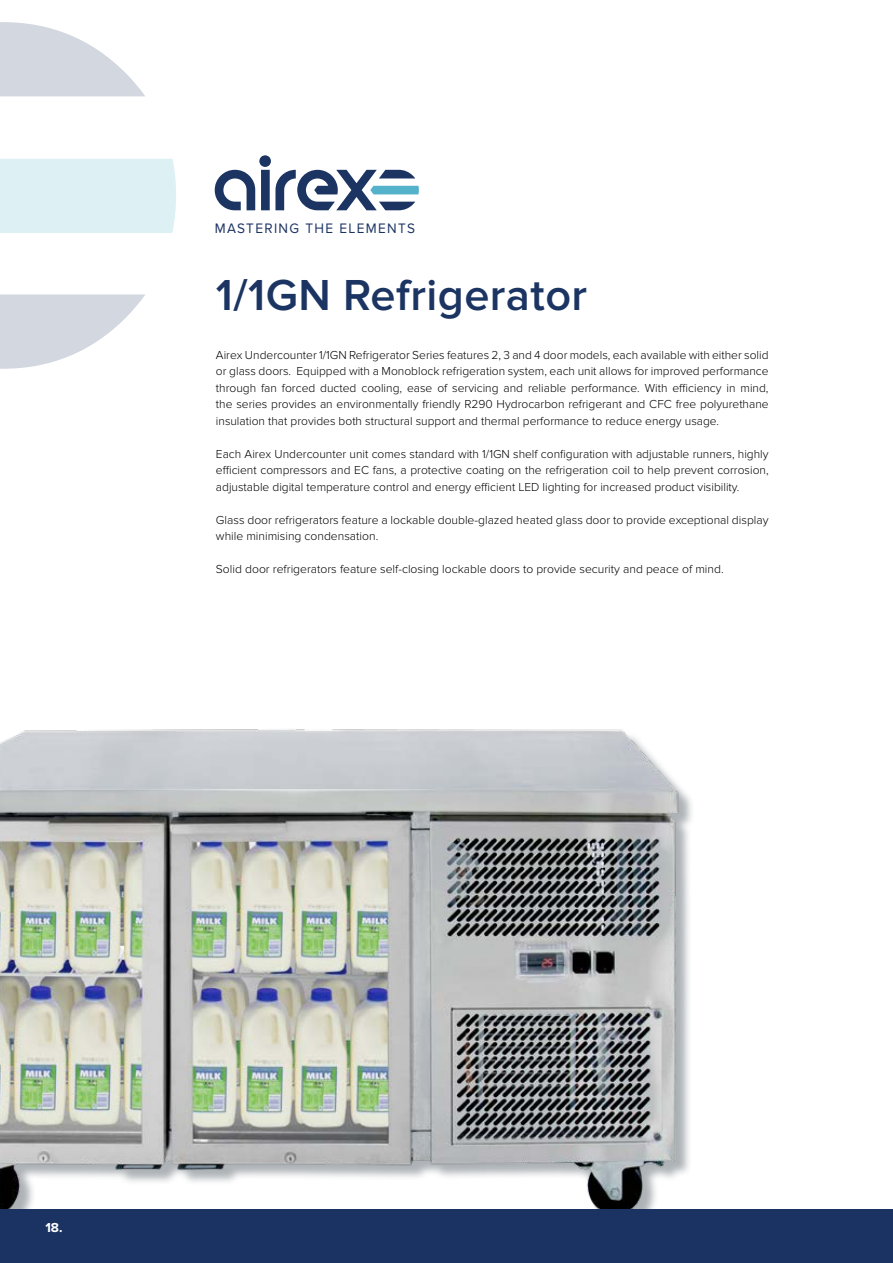
<style>
.page{position:relative;width:893px;height:1263px;background:#fff}
.page>*{position:absolute;margin:0;border:0;box-sizing:border-box;transform-origin:0 0}
.t1{font:600 45px "Proxima Nova";letter-spacing:.01em;color:#1b3462}
.t2{font:14.25px "Proxima Nova";letter-spacing:.1em;color:#1b3362;scale:.95 1}
.t3{font:700 13.5px "Proxima Nova";color:#fff}
.t4{font:300 12px/16.5px "Proxima Nova";color:#000;text-align:justify}
</style>
<div class="page">
<img style="left:0;top:729px;width:692px;height:480px">
<div style="left:0;top:1209px;width:893px;height:54px;background:#1b3362"></div>
<svg style="left:0;top:22px;width:145px;height:74px"></svg>
<svg style="left:0;top:294px;width:145px;height:75px"></svg>
<div style="left:0;top:159px;width:176px;height:74px;background:#ddf0f4"></div>
<svg style="left:215px;top:155px;width:204px;height:55px"></svg>
<p class="t2" style="left:215px;top:221px;width:212px">MASTERING THE ELEMENTS</p>
<h1 class="t1" style="left:216px;top:269px;width:373px">1/1GN Refrigerator</h1>
<p class="t4" style="left:216px;top:347px;width:554px">Airex Undercounter 1/1GN Refrigerator Series features 2, 3 and 4 door models, each available with either solid or glass doors. Equipped with a Monoblock refrigeration system, each unit allows for improved performance through fan forced ducted cooling, ease of servicing and reliable performance. With efficiency in mind, the series provides an environmentally friendly R290 Hydrocarbon refrigerant and CFC free polyurethane insulation that provides both structural support and thermal performance to reduce energy usage.</p>
<p class="t4" style="left:216px;top:446px;width:554px">Each Airex Undercounter unit comes standard with 1/1GN shelf configuration with adjustable runners, highly efficient compressors and EC fans, a protective coating on the refrigeration coil to help prevent corrosion, adjustable digital temperature control and energy efficient LED lighting for increased product visibility.</p>
<p class="t4" style="left:216px;top:512px;width:554px">Glass door refrigerators feature a lockable double-glazed heated glass door to provide exceptional display while minimising condensation.</p>
<p class="t4" style="left:216px;top:561px;width:509px">Solid door refrigerators feature self-closing lockable doors to provide security and peace of mind.</p>
<p class="t3" style="left:45px;top:1220px;width:19px">18.</p>
</div>
